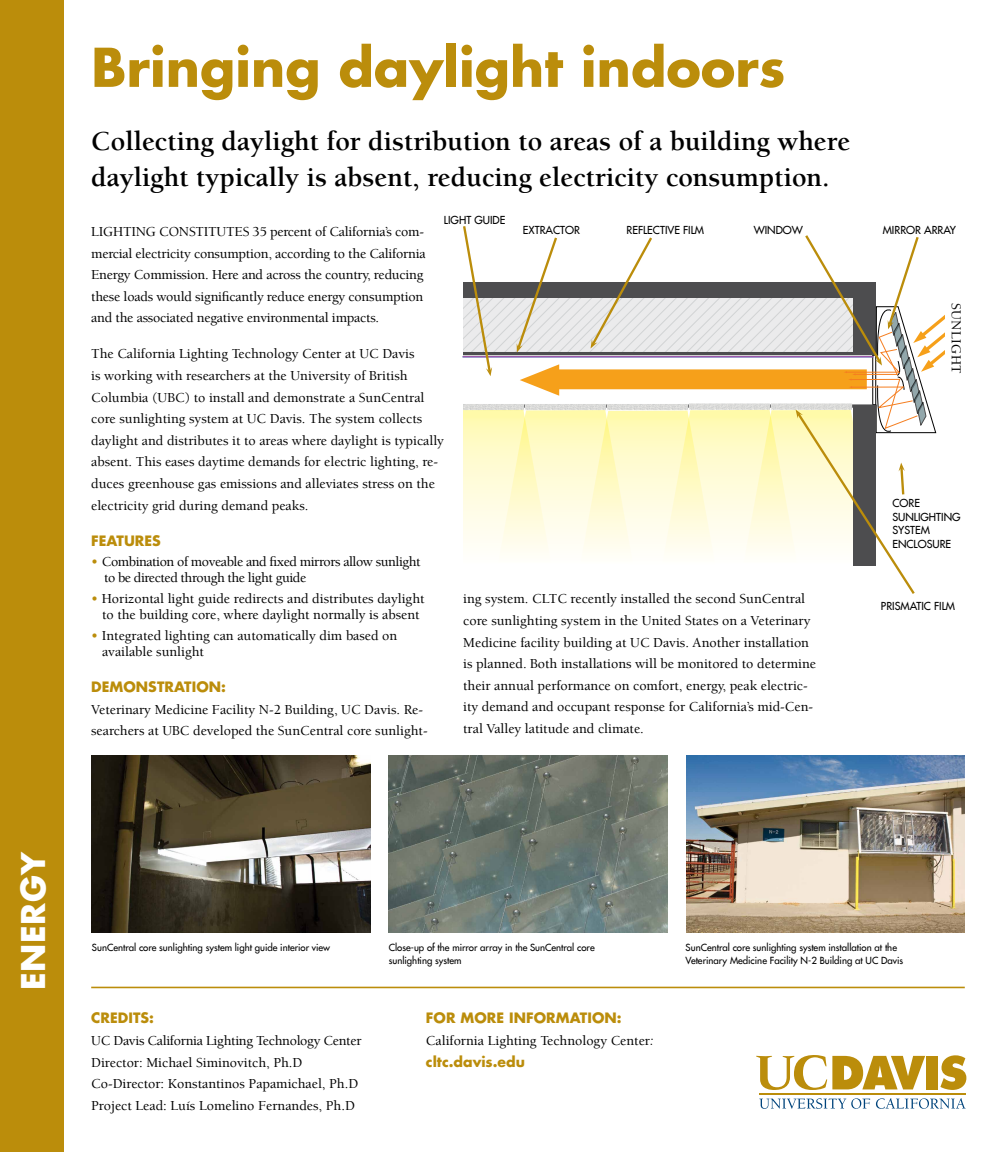
<style>
.page{position:relative;width:1008px;height:1152px;background:#fff}
.page>*{position:absolute;margin:0;border:0;box-sizing:border-box;transform-origin:0 0}
.t1{font:700 52px "Futura UC Davis";color:#bb8d0b}
.t2{font:700 32px "Futura UC Davis";letter-spacing:.02em;color:#fff}
.t3{font:700 28px/36px "Berkeley UC Davis";color:#000}
.t4{font:500 14px/21.6px "Berkeley UC Davis";color:#000}
.t5{font:500 14px/16px "Berkeley UC Davis";letter-spacing:-.03em;color:#000}
.t6{font:700 14px "Futura UC Davis";letter-spacing:.005em;color:#bb8d0b}
.t7{font:500 14px "Berkeley UC Davis";letter-spacing:.02em;color:#000}
.t8{font:500 10.8px/13.6px "Futura UC Davis";color:#000}
.t9{font:500 9.6px/13.6px "Futura UC Davis";color:#000}
.s1{color:#bb8d0b}
.s2{font-style:italic}
</style>
<div class="page">
<hr style="left:91px;top:987px;width:874px;height:1px;background:#bb8d0b">
<svg style="left:940px;top:1055px;width:26px;height:35px"></svg>
<div style="left:926px;top:1056px;width:12px;height:33px;background:#bb8d0b"></div>
<svg style="left:756px;top:1055px;width:169px;height:35px"></svg>
<hr style="left:759px;top:1094px;width:207px;height:1px;background:#bb8d0b">
<svg style="left:759px;top:1098px;width:207px;height:11px"></svg>
<div style="left:0;top:0;width:64px;height:1152px;background:#bb8d0b"></div>
<svg style="left:462px;top:226px;width:483px;height:368px"></svg>
<img style="left:687px;top:756px;width:278px;height:177px">
<img style="left:92px;top:756px;width:278px;height:177px">
<img style="left:389px;top:756px;width:278px;height:177px">
<h2 class="t2" style="left:12px;top:990px;width:141px;rotate:-90deg">ENERGY</h2>
<h1 class="t1" style="left:91px;top:33px;width:696px">Bringing daylight indoors</h1>
<h3 class="t3" style="left:91px;top:122px;width:761px">Collecting daylight for distribution to areas of a building where daylight typically is absent, reducing electricity consumption.</h3>
<p class="t8" style="left:444px;top:213px;width:63px">Light Guide</p>
<p class="t8" style="left:523px;top:224px;width:59px">Extractor</p>
<p class="t8" style="left:754px;top:224px;width:47px">Window</p>
<p class="t8" style="left:627px;top:224px;width:79px">Ref lective Film</p>
<p class="t4" style="left:91px;top:221px;width:336px;text-indent:143px">es 35 percent of California’s com&shy;mercial electricity consumption, according to the California Energy Commission. Here and across the country, reducing these loads would significantly reduce energy consumption and the associated negative environmental impacts.</p>
<p class="t4" style="left:91px;top:343px;width:354px">The California Lighting Technology Center at UC Davis<br>is working with researchers at the University of British Columbia (UBC) to install and demonstrate a SunCentral core sunlighting system at UC Davis. The system collects daylight and distributes it to areas where daylight is typically absent. This eases daytime demands for electric lighting, re&shy;duces greenhouse gas emissions and alleviates stress on the electricity grid during demand peaks.</p>
<p class="t6" style="left:91px;top:531px;width:53px">Features</p>
<p class="t5" style="left:104px;top:554px;width:318px;text-indent:-13px"><span class="s1">•</span> Combination of moveable and fixed mirrors allow sunlight to be directed through the light guide</p>
<p class="t4" style="left:91px;top:591px;width:335px;line-height:16px;text-align:center"><span class="s1">•</span> Horizontal light guide redirects and distributes daylight to the building core, where daylight normally is absent</p>
<p class="t4" style="left:102px;top:627px;width:297px;line-height:16px;text-indent:-11px"><span class="s1">•</span> Integrated lighting can automatically dim based on available sunlight</p>
<p class="t6" style="left:91px;top:678px;width:22px">Demonstration</p>
<p class="t6" style="left:221px;top:678px;width:6px">:</p>
<p class="t4" style="left:91px;top:698px;width:338px">Veterinary Medicine Facility N-2 Building, UC Davis. Re&shy;searchers at UBC developed the SunCentral core sunlight-</p>
<p class="t4" style="left:91px;top:221px;width:127px">Lighting constitut</p>
<p class="t4" style="left:463px;top:588px;width:354px">ing system. CLTC recently installed the second SunCentral core sunlighting system in the United States on a Veterinary Medicine facility building at UC Davis. Another installation is planned. Both installations will be monitored to determine their annual performance on comfort, energy, peak electric&shy;ity demand and occupant response for California’s mid-Cen&shy;tral Valley latitude and climate.</p>
<p class="t8" style="left:883px;top:224px;width:75px">Mirror Array</p>
<p class="t7" style="left:965px;top:303px;width:67px;rotate:90deg">Sunlight</p>
<p class="t8" style="left:892px;top:496px;width:70px">Core<br>Sunlighting<br>System<br>Enclosure</p>
<p class="t8" style="left:881px;top:600px;width:76px">Prismatic Film</p>
<p class="t9" style="left:92px;top:940px;width:240px">SunCentral core sunlighting system light guide interior view</p>
<p class="t9" style="left:389px;top:940px;width:207px">Close-up of the mirror array in the SunCentral core sunlighting system</p>
<p class="t9" style="left:686px;top:940px;width:219px">SunCentral core sunlighting system installation at the<br>Veterinary Medicine Facility N-2 Building at UC Davis</p>
<p class="t6" style="left:91px;top:1009px;width:64px">CREDITS:</p>
<p class="t4" style="left:91px;top:1030px;width:272px">UC Davis California Lighting Technology Center Director: Michael Siminovitch, Ph.D Co-Director: Konstantinos Papamichael, Ph.D Project Lead: Luís Lomelino Fernandes, Ph.D</p>
<p class="t6" style="left:426px;top:1009px;width:197px">FOR MORE INFORMATION:</p>
<p class="t4" style="left:426px;top:1030px;width:229px">California Lighting Technology Center<span class="s2">:</span></p>
<p class="t6" style="left:426px;top:1052px;width:100px">cltc.davis.edu</p>
</div>
